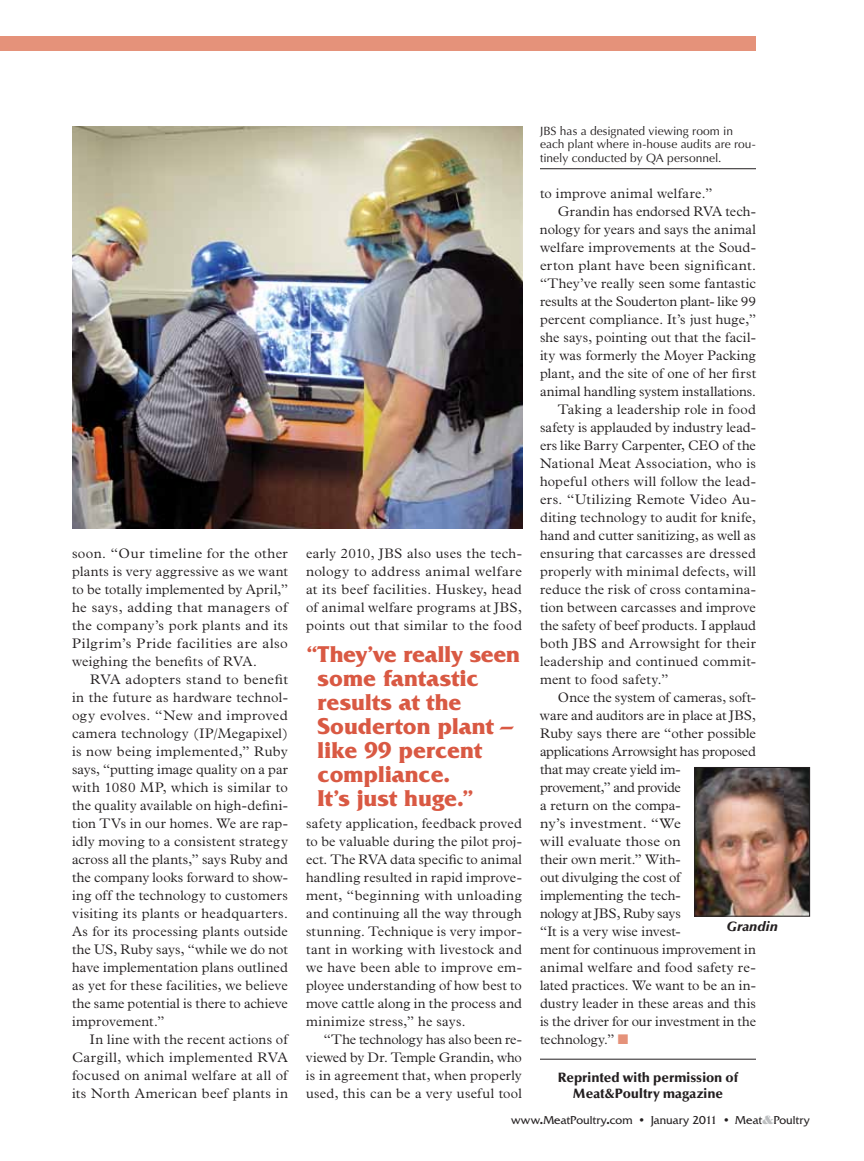
<style>
.page{position:relative;width:864px;height:1161px;background:#fff}
.page>*{position:absolute;margin:0;border:0;box-sizing:border-box;transform-origin:0 0}
.t1{font:700 24px/24px "Friz Quadrata Std";color:#d95943}
.t2{font:300 13.8px/18px "Plantin Std";letter-spacing:.01em;color:#231f20;text-align:justify}
.t3{font:300 13.8px/18px "Plantin Std";letter-spacing:.01em;color:#231f20;text-align:justify;scale:1.04 1}
.t4{font:300 13.8px "Plantin Std";letter-spacing:.03em;color:#231f20}
.t5{font:300 13.8px "Plantin Std";letter-spacing:-.015em;color:#231f20}
.t6{font:300 13.8px "Plantin Std";letter-spacing:-.03em;color:#231f20}
.t7{font:300 13.8px "Plantin Std";letter-spacing:-.025em;color:#231f20}
.t8{font:300 13.8px "Plantin Std";letter-spacing:.01em;color:#231f20;scale:1.06 1}
.t9{font:300 13.8px "Plantin Std";letter-spacing:.01em;color:#231f20;scale:1.07 1}
.t10{font:900 13.5px/16.5px "Optima LT Std";color:#231f20;text-align:center}
.t11{font:italic 900 13.5px "Optima LT Std";letter-spacing:.005em;color:#231f20}
.t12{font:12px/13.5px "Optima LT Std";color:#231f20}
.t13{font:12px "Friz Quadrata Std";letter-spacing:.01em;color:#231f20}
.s1{color:#e5927a}
.s2{font-weight:700}
.s3{font-family:"Bodoni Std Poster";color:#bcbec0}
</style>
<div class="page">
<div style="left:0;top:36px;width:756px;height:14px;background:#e5927a"></div>
<img style="left:72px;top:126px;width:450px;height:403px">
<hr style="left:540px;top:1059px;width:216px;height:1px;background:#231f20">
<hr style="left:540px;top:168px;width:216px;height:1px;background:#231f20">
<img style="left:696px;top:769px;width:112px;height:146px">
<div style="left:694px;top:767px;width:116px;height:150px;border:1px solid #231f20"></div>
<p class="t2" style="left:72px;top:544px;width:218px">soon. “Our timeline for the other plants is very aggressive as we want to be totally implemented by April,” he says, adding that managers of the company’s pork plants and its Pilgrim’s Pride facilities are also weighing the benefits of RVA.</p>
<p class="t3" style="left:72px;top:670px;width:209px;text-indent:18px">RVA adopters stand to benefit in the future as hardware technol&shy;ogy evolves. “New and improved camera technology (IP/Megapixel) is now being implemented,” Ruby says, “putting image quality on a par with 1080 MP, which is similar to the quality available on high-defini&shy;tion TVs in our homes. We are rap&shy;idly moving to a consistent strategy across all the plants,” says Ruby and the company looks forward to show&shy;ing off the technology to customers visiting its plants or headquarters.<br>As for its processing plants outside the US, Ruby says, “while we do not have implementation plans outlined as yet for these facilities, we believe the same potential is there to achieve improvement.”</p>
<p class="t2" style="left:72px;top:1030px;width:218px;text-indent:18px">In line with the recent actions of Cargill, which implemented RVA focused on animal welfare at all of its North American beef plants in</p>
<p class="t2" style="left:306px;top:544px;width:218px">early 2010, JBS also uses the tech&shy;nology to address animal welfare at its beef facilities. Huskey, head of animal welfare programs at JBS, points out that similar to the food</p>
<h1 class="t1" style="left:318px;top:643px;width:204px;text-indent:-12px">“ They’ve really seen some fantastic results at the<br>Souderton plant – like 99 percent compliance.<br>It’s just huge.”</h1>
<p class="t2" style="left:306px;top:814px;width:218px">safety application, feedback proved to be valuable during the pilot proj&shy;ect. The RVA data specific to animal handling resulted in rapid improve&shy;ment, “beginning with unloading and continuing all the way through stunning. Technique is very impor&shy;tant in working with livestock and we have been able to improve em&shy;ployee understanding of how best to move cattle along in the process and minimize stress,” he says.</p>
<p class="t2" style="left:306px;top:1030px;width:218px;text-indent:18px">“The technology has also been re&shy;viewed by Dr. Temple Grandin, who is in agreement that, when properly used, this can be a very useful tool</p>
<p class="t12" style="left:540px;top:124px;width:217px">JBS has a designated viewing room in each plant where in-house audits are rou&shy;tinely conducted by QA personnel.</p>
<p class="t2" style="left:540px;top:184px;width:174px">to improve animal welfare.”</p>
<p class="t2" style="left:558px;top:202px;width:199px">Grandin has endorsed RVA tech-</p>
<p class="t2" style="left:540px;top:220px;width:217px">nology for years and says the animal</p>
<p class="t2" style="left:540px;top:238px;width:218px">welfare improvements at the Soud-</p>
<p class="t3" style="left:540px;top:256px;width:209px">erton plant have been significant.</p>
<p class="t2" style="left:540px;top:274px;width:217px">“They’ve really seen some fantastic</p>
<p class="t2" style="left:540px;top:292px;width:218px">results at the Souderton plant- like 99</p>
<p class="t2" style="left:540px;top:310px;width:217px">percent compliance. It’s just huge,”</p>
<p class="t2" style="left:540px;top:328px;width:218px">she says, pointing out that the facil-</p>
<p class="t2" style="left:540px;top:346px;width:217px">ity was formerly the Moyer Packing</p>
<p class="t2" style="left:540px;top:364px;width:218px">plant, and the site of one of her first</p>
<p class="t2" style="left:540px;top:382px;width:218px">animal handling system installations.</p>
<p class="t2" style="left:558px;top:400px;width:199px">Taking a leadership role in food</p>
<p class="t2" style="left:540px;top:418px;width:218px">safety is applauded by industry lead-</p>
<p class="t2" style="left:540px;top:436px;width:217px">ers like Barry Carpenter, CEO of the</p>
<p class="t2" style="left:540px;top:454px;width:217px">National Meat Association, who is</p>
<p class="t2" style="left:540px;top:472px;width:218px">hopeful others will follow the lead-</p>
<p class="t4" style="left:540px;top:491px;width:217px">ers. “Utilizing Remote Video Au-</p>
<p class="t2" style="left:540px;top:508px;width:217px">diting technology to audit for knife,</p>
<p class="t2" style="left:540px;top:526px;width:217px">hand and cutter sanitizing, as well as</p>
<p class="t2" style="left:540px;top:544px;width:217px">ensuring that carcasses are dressed</p>
<p class="t4" style="left:540px;top:563px;width:218px">properly with minimal defects, will</p>
<p class="t2" style="left:540px;top:580px;width:218px">reduce the risk of cross contamina-</p>
<p class="t2" style="left:540px;top:598px;width:217px">tion between carcasses and improve</p>
<p class="t2" style="left:540px;top:616px;width:218px">the safety of beef products. I applaud</p>
<p class="t2" style="left:540px;top:634px;width:217px">both JBS and Arrowsight for their</p>
<p class="t2" style="left:540px;top:652px;width:218px">leadership and continued commit-</p>
<p class="t2" style="left:540px;top:670px;width:130px">ment to food safety.”</p>
<p class="t2" style="left:558px;top:688px;width:199px">Once the system of cameras, soft-</p>
<p class="t2" style="left:540px;top:706px;width:217px">ware and auditors are in place at JBS,</p>
<p class="t2" style="left:540px;top:724px;width:218px">Ruby says there are “other possible</p>
<p class="t5" style="left:540px;top:743px;width:217px">applications Arrowsight has proposed</p>
<p class="t5" style="left:540px;top:761px;width:142px">that may create yield im-</p>
<p class="t6" style="left:540px;top:779px;width:142px">provement,” and provide</p>
<p class="t2" style="left:540px;top:796px;width:142px">a return on the compa-</p>
<p class="t9" style="left:540px;top:815px;width:133px">ny’s investment. “We</p>
<p class="t8" style="left:540px;top:833px;width:134px">will evaluate those on</p>
<p class="t2" style="left:540px;top:850px;width:142px">their own merit.” With-</p>
<p class="t2" style="left:540px;top:868px;width:142px">out divulging the cost of</p>
<p class="t2" style="left:540px;top:886px;width:142px">implementing the tech-</p>
<p class="t7" style="left:540px;top:905px;width:142px">nology at JBS, Ruby says</p>
<p class="t2" style="left:540px;top:922px;width:142px">“It is a very wise invest-</p>
<p class="t2" style="left:540px;top:940px;width:217px">ment for continuous improvement in</p>
<p class="t3" style="left:540px;top:958px;width:209px">animal welfare and food safety re-</p>
<p class="t2" style="left:540px;top:976px;width:218px">lated practices. We want to be an in-</p>
<p class="t2" style="left:540px;top:994px;width:217px">dustry leader in these areas and this</p>
<p class="t2" style="left:540px;top:1012px;width:218px">is the driver for our investment in the</p>
<p class="t2" style="left:540px;top:1030px;width:90px">technology.” <span class="s1">■</span></p>
<p class="t10" style="left:558px;top:1069px;width:182px">Reprinted with permission of<br>Meat&amp;Poultry magazine</p>
<p class="t11" style="left:726px;top:918px;width:53px">Grandin</p>
<p class="t13" style="left:511px;top:1114px;width:300px">www<span class="s2">.</span>MeatPoultry<span class="s2">.</span>com <span class="s2">•</span> January 2011 <span class="s2">•</span> Meat<span class="s3">&amp;</span>Poultry</p>
</div>
